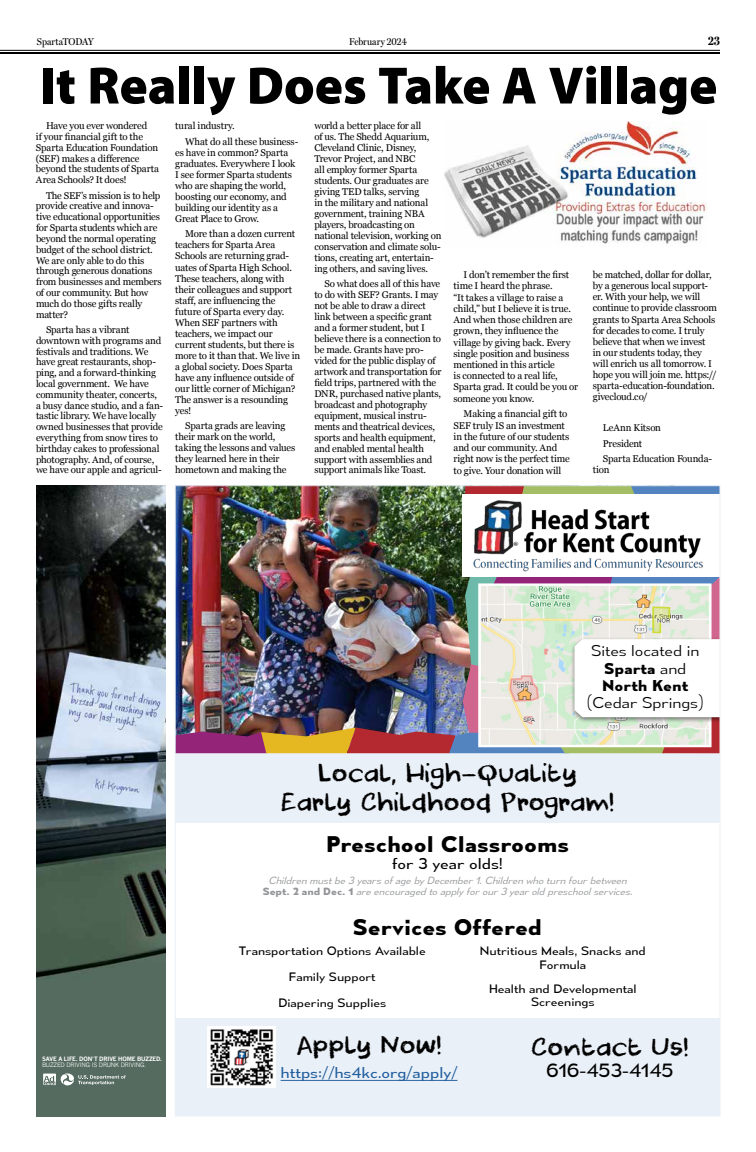
<style>
.page{position:relative;width:756px;height:1152px;background:#fff}
.page>*{position:absolute;margin:0;border:0;box-sizing:border-box;transform-origin:0 0}
.t1{font:900 53px "Myriad Pro";color:#000}
.t2{font:23.9px/28.7px "DK Cool Crayon";color:#000;text-align:center;scale:1.12 1}
.t3{font:700 20.7px "Mesmerize Rg";color:#000;scale:1.12 1}
.t4{font:17.5px "Mesmerize Bk";color:#000;scale:1.12 1}
.t5{font:14.3px "Mesmerize Lt";color:#000;scale:1.12 1}
.t6{font:14.3px "Mesmerize Bk";color:#215e9e;scale:1.12 1}
.t7{font:700 14.3px/17.2px "Mesmerize Rg";color:#000;scale:1.12 1}
.t8{font:14.3px "Mesmerize Bk";color:#000;scale:1.12 1}
.t9{font:700 12px "Miller Headline";color:#000}
.t10{font:11.1px/13.5px "Mesmerize Bk";color:#000;text-align:center;scale:1.12 1}
.t11{font:10px "Miller Headline";letter-spacing:.005em;color:#000}
.t12{font:9.8px/11px "Georgia";letter-spacing:-.015em;color:#000}
.t13{font:italic 9.6px/11.5px "Mesmerize Lt";color:#939598;text-align:center;scale:1.12 1}
.t14{font:700 5.9px "News Gothic";letter-spacing:-.025em;color:#fff}
.t15{font:5.9px "News Gothic";letter-spacing:-.025em;color:#fff}
.s1{font-family:"Mesmerize Lt";font-weight:400}
.s2{font-family:"Mesmerize Rg";font-weight:700;font-style:normal}
</style>
<div class="page">
<hr style="left:0;top:50px;width:720px;height:1px;background:#000">
<hr style="left:0;top:52px;width:720px;height:2px;background:#000">
<div style="left:175px;top:1019px;width:545px;height:97px;background:#eaf0f7"></div>
<img style="left:207px;top:1026px;width:68px;height:61px">
<hr style="left:281px;top:1080px;width:176px;height:1px;background:#215e9e">
<img style="left:177px;top:487px;width:288px;height:81px">
<div style="left:175px;top:753px;width:545px;height:70px;background:#eaf0f7"></div>
<svg style="left:465px;top:487px;width:253px;height:7px;background:#8b8877"></svg>
<div style="left:463px;top:494px;width:257px;height:83px;background:#fff"></div>
<img style="left:473px;top:500px;width:230px;height:68px">
<img style="left:177px;top:568px;width:541px;height:185px">
<img style="left:444px;top:122px;width:263px;height:122px">
<img style="left:37px;top:486px;width:129px;height:630px">
<svg style="left:43px;top:1073px;width:83px;height:12px"></svg>
<p class="t11" style="left:37px;top:36px;width:58px">SpartaTODAY</p>
<p class="t11" style="left:349px;top:36px;width:59px">February 2024</p>
<p class="t9" style="left:708px;top:34px;width:13px">23</p>
<h1 class="t1" style="left:40px;top:50px;width:679px">It Really Does Take A Village</h1>
<p class="t12" style="left:36px;top:120px;width:125px;text-indent:10px">Have you ever wondered<br>if your financial gift to the<br>Sparta Education Foundation (SEF) makes a difference beyond the students of Sparta<br>Area Schools? It does!</p>
<p class="t12" style="left:36px;top:189px;width:127px;text-indent:10px">The SEF’s mission is to help provide creative and innova&shy;tive educational opportunities for Sparta students which are beyond the normal operating budget of the school district.<br>We are only able to do this through generous donations from businesses and members of our community. But how much do those gifts really matter?</p>
<p class="t12" style="left:36px;top:324px;width:129px;text-indent:10px">Sparta has a vibrant downtown with programs and festivals and traditions. We have great restaurants, shop&shy;ping, and a forward-thinking local government. We have community theater, concerts, a busy dance studio, and a fan&shy;tastic library. We have locally owned businesses that provide everything from snow tires to birthday cakes to professional photography. And, of course, we have our apple and agricul-</p>
<p class="t12" style="left:185px;top:118px;width:115px;line-height:15.5px;text-indent:-10px">tural industry.<br>What do all these business-</p>
<p class="t12" style="left:175px;top:146px;width:122px">es have in common? Sparta graduates. Everywhere I look<br>I see former Sparta students who are shaping the world, boosting our economy, and building our identity as a<br>Great Place to Grow.</p>
<p class="t12" style="left:175px;top:228px;width:127px;text-indent:10px">More than a dozen current teachers for Sparta Area<br>Schools are returning grad&shy;uates of Sparta High School.<br>These teachers, along with their colleagues and support staff, are influencing the future of Sparta every day.<br>When SEF partners with teachers, we impact our current students, but there is more to it than that. We live in a global society. Does Sparta have any influence outside of our little corner of Michigan?<br>The answer is a resounding yes!</p>
<p class="t12" style="left:175px;top:420px;width:122px;text-indent:10px">Sparta grads are leaving their mark on the world, taking the lessons and values they learned here in their hometown and making the</p>
<p class="t12" style="left:314px;top:120px;width:129px">world a better place for all<br>of us. The Shedd Aquarium,<br>Cleveland Clinic, Disney,<br>Trevor Project, and NBC<br>all employ former Sparta students. Our graduates are giving TED talks, serving<br>in the military and national government, training NBA players, broadcasting on national television, working on conservation and climate solu&shy;tions, creating art, entertain&shy;ing others, and saving lives.</p>
<p class="t12" style="left:314px;top:278px;width:129px;text-indent:10px">So what does all of this have to do with SEF? Grants. I may not be able to draw a direct link between a specific grant and a former student, but I believe there is a connection to be made. Grants have pro&shy;vided for the public display of artwork and transportation for field trips, partnered with the<br>DNR, purchased native plants, broadcast and photography equipment, musical instru&shy;ments and theatrical devices, sports and health equipment, and enabled mental health support with assemblies and support animals like Toast.</p>
<p class="t12" style="left:454px;top:269px;width:126px;text-indent:10px">I don’t remember the first time I heard the phrase.<br>“It takes a village to raise a child,” but I believe it is true.<br>And when those children are grown, they influence the village by giving back. Every single position and business mentioned in this article<br>is connected to a real life,<br>Sparta grad. It could be you or someone you know.</p>
<p class="t12" style="left:454px;top:408px;width:118px;text-indent:10px">Making a financial gift to<br>SEF truly IS an investment in the future of our students and our community. And right now is the perfect time to give. Your donation will</p>
<p class="t12" style="left:593px;top:269px;width:126px">be matched, dollar for dollar, by a generous local support&shy;er. With your help, we will continue to provide classroom grants to Sparta Area Schools for decades to come. I truly believe that when we invest<br>in our students today, they will enrich us all tomorrow. I hope you will join me. https:// sparta-education-foundation. givecloud.co/</p>
<p class="t12" style="left:603px;top:420px;width:111px;line-height:15.6px">LeAnn Kitson<br>President<br>Sparta Education Founda-</p>
<p class="t12" style="left:593px;top:464px;width:18px">tion</p>
<p class="t14" style="left:42px;top:1055px;width:121px">SAVE A LIFE. DON’T DRIVE HOME BUZZED.</p>
<p class="t15" style="left:42px;top:1062px;width:105px">BUZZED DRIVING IS DRUNK DRIVING.</p>
<h3 class="t5" style="left:591px;top:642px;width:98px">Sites located in</h3>
<h3 class="t7" style="left:602px;top:659px;width:78px">Sparta <span class="s1">and<br></span>North Kent</h3>
<h3 class="t5" style="left:586px;top:694px;width:107px">(Cedar Springs)</h3>
<h2 class="t2" style="left:281px;top:759px;width:299px">Local, High-Quality<br>Early Childhood Program!</h2>
<h3 class="t3" style="left:326px;top:831px;width:218px">Preschool Classrooms</h3>
<h3 class="t8" style="left:392px;top:855px;width:101px">for 3 year olds!</h3>
<p class="t13" style="left:263px;top:874px;width:331px">Children must be 3 years of age by December 1. Children who turn four between<br><span class="s2">Sept. 2 and Dec. 1</span> are encouraged to apply for our 3 year old preschool services.</p>
<h3 class="t3" style="left:353px;top:914px;width:170px">Services Offered</h3>
<p class="t10" style="left:239px;top:944px;width:168px">Transportation Options Available</p>
<p class="t10" style="left:289px;top:970px;width:79px">Family Support</p>
<p class="t10" style="left:278px;top:995px;width:98px">Diapering Supplies</p>
<p class="t10" style="left:480px;top:944px;width:150px">Nutritious Meals, Snacks and<br>Formula</p>
<p class="t10" style="left:489px;top:982px;width:133px">Health and Developmental<br>Screenings</p>
<h2 class="t2" style="left:296px;top:1032px;width:131px">Apply Now!</h2>
<h3 class="t6" style="left:281px;top:1064px;width:159px">https://hs4kc.org/apply/</h3>
<h2 class="t2" style="left:531px;top:1033px;width:142px">Contact Us!</h2>
<h3 class="t4" style="left:546px;top:1059px;width:115px">616-453-4145</h3>
</div>
